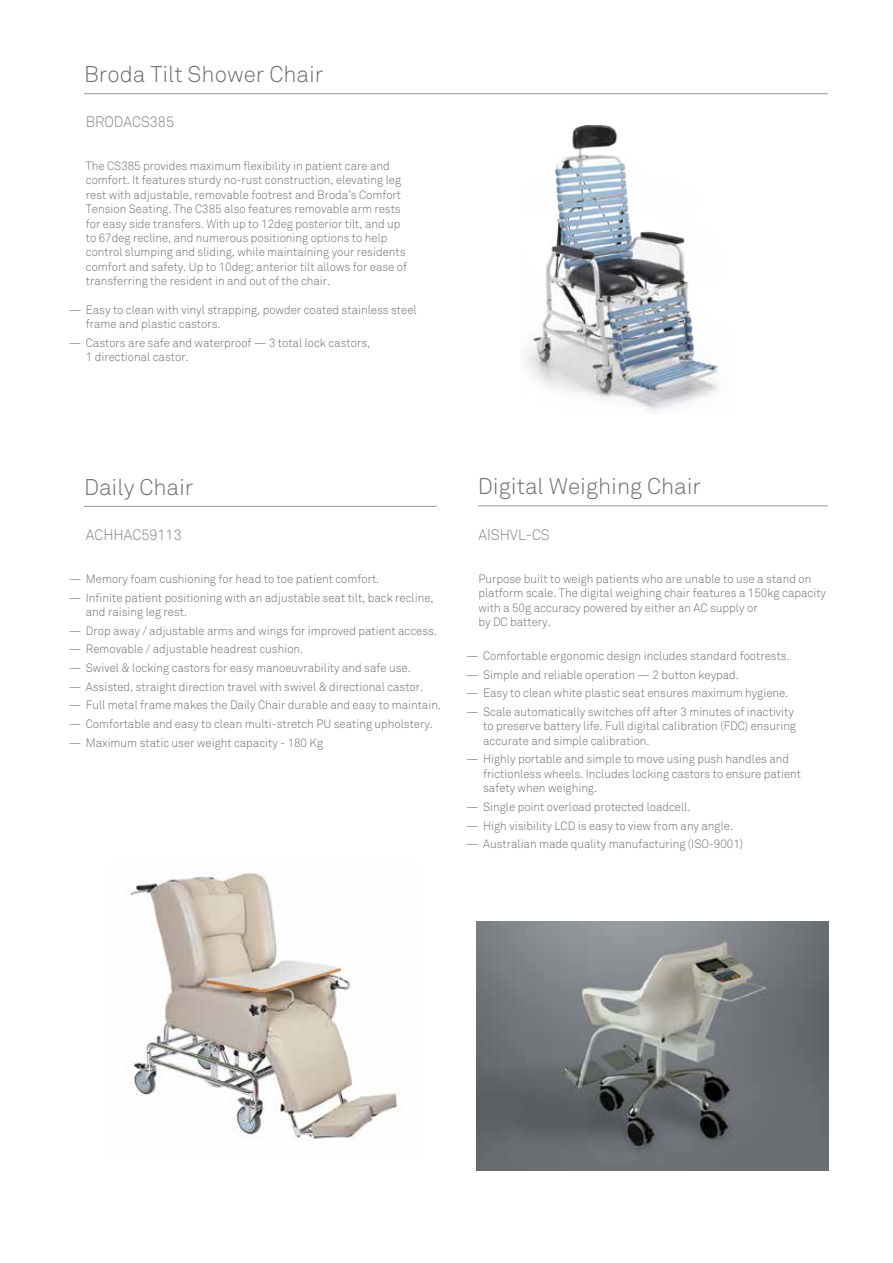
<style>
.page{position:relative;width:893px;height:1263px;background:#fff}
.page>*{position:absolute;margin:0;border:0;box-sizing:border-box;transform-origin:0 0}
.t1{font:300 22.5px "Akkurat";color:#6d6e71}
.t2{font:300 15px "Akkurat";color:#808285;scale:.95 1}
.t3{font:300 12px/14.4px "Akkurat";color:#6d6e71;scale:.95 1}
</style>
<div class="page">
<img style="left:525px;top:125px;width:194px;height:285px">
<hr style="left:84px;top:93px;width:744px;height:1px;background:#939598">
<hr style="left:84px;top:506px;width:353px;height:1px;background:#939598">
<hr style="left:478px;top:506px;width:350px;height:1px;background:#939598">
<img style="left:476px;top:921px;width:353px;height:249px">
<img style="left:128px;top:863px;width:273px;height:276px">
<h1 class="t1" style="left:84px;top:61px;width:241px">Broda Tilt Shower Chair</h1>
<p class="t2" style="left:86px;top:113px;width:94px">BRODACS385</p>
<p class="t3" style="left:86px;top:159px;width:340px">The CS385 provides maximum flexibility in patient care and comfort. It features sturdy no-rust construction, elevating leg rest with adjustable, removable footrest and Broda’s Comfort Tension Seating. The C385 also features removable arm rests for easy side transfers. With up to 12deg posterior tilt, and up to 67deg recline, and numerous positioning options to help control slumping and sliding, while maintaining your residents comfort and safety. Up to 10deg; anterior tilt allows for ease of transferring the resident in and out of the chair.</p>
<p class="t3" style="left:86px;top:303px;width:350px;text-indent:-17px">— Easy to clean with vinyl strapping, powder coated stainless steel frame and plastic castors.</p>
<p class="t3" style="left:86px;top:336px;width:301px;text-indent:-17px">— Castors are safe and waterproof — 3 total lock castors,<br>1 directional castor.</p>
<h1 class="t1" style="left:84px;top:474px;width:111px">Daily Chair</h1>
<h1 class="t1" style="left:478px;top:473px;width:225px">Digital Weighing Chair</h1>
<p class="t2" style="left:86px;top:526px;width:103px">ACHHAC59113</p>
<p class="t3" style="left:69px;top:572px;width:328px">— Memory foam cushioning for head to toe patient comfort.</p>
<p class="t3" style="left:86px;top:590px;width:367px;text-indent:-17px">— Infinite patient positioning with an adjustable seat tilt, back recline, and raising leg rest.</p>
<p class="t3" style="left:69px;top:623px;width:389px">— Drop away / adjustable arms and wings for improved patient access.</p>
<p class="t3" style="left:69px;top:642px;width:248px">— Removable / adjustable headrest cushion.</p>
<p class="t3" style="left:69px;top:661px;width:361px">— Swivel &amp; locking castors for easy manoeuvrability and safe use.</p>
<p class="t3" style="left:69px;top:679px;width:374px">— Assisted, straight direction travel with swivel &amp; directional castor.</p>
<p class="t3" style="left:69px;top:698px;width:393px">— Full metal frame makes the Daily Chair durable and easy to maintain.</p>
<p class="t3" style="left:69px;top:717px;width:385px">— Comfortable and easy to clean multi-stretch PU seating upholstery.</p>
<p class="t3" style="left:69px;top:735px;width:269px">— Maximum static user weight capacity - 180 Kg</p>
<p class="t2" style="left:478px;top:525px;width:77px">AISHVL-CS</p>
<p class="t3" style="left:478px;top:572px;width:367px">Purpose built to weigh patients who are unable to use a stand on platform scale. The digital weighing chair features a 150kg capacity with a 50g accuracy powered by either an AC supply or<br>by DC battery.</p>
<p class="t3" style="left:466px;top:649px;width:342px">— Comfortable ergonomic design includes standard footrests.</p>
<p class="t3" style="left:466px;top:667px;width:289px">— Simple and reliable operation — 2 button keypad.</p>
<p class="t3" style="left:466px;top:686px;width:341px">— Easy to clean white plastic seat ensures maximum hygiene.</p>
<p class="t3" style="left:483px;top:705px;width:331px;text-indent:-17px">— Scale automatically switches off after 3 minutes of inactivity to preserve battery life. Full digital calibration (FDC) ensuring accurate and simple calibration.</p>
<p class="t3" style="left:483px;top:752px;width:336px;text-indent:-17px">— Highly portable and simple to move using push handles and frictionless wheels. Includes locking castors to ensure patient safety when weighing.</p>
<p class="t3" style="left:466px;top:800px;width:238px">— Single point overload protected loadcell.</p>
<p class="t3" style="left:466px;top:818px;width:282px">— High visibility LCD is easy to view from any angle.</p>
<p class="t3" style="left:466px;top:837px;width:293px">— Australian made quality manufacturing (ISO-9001)</p>
</div>
